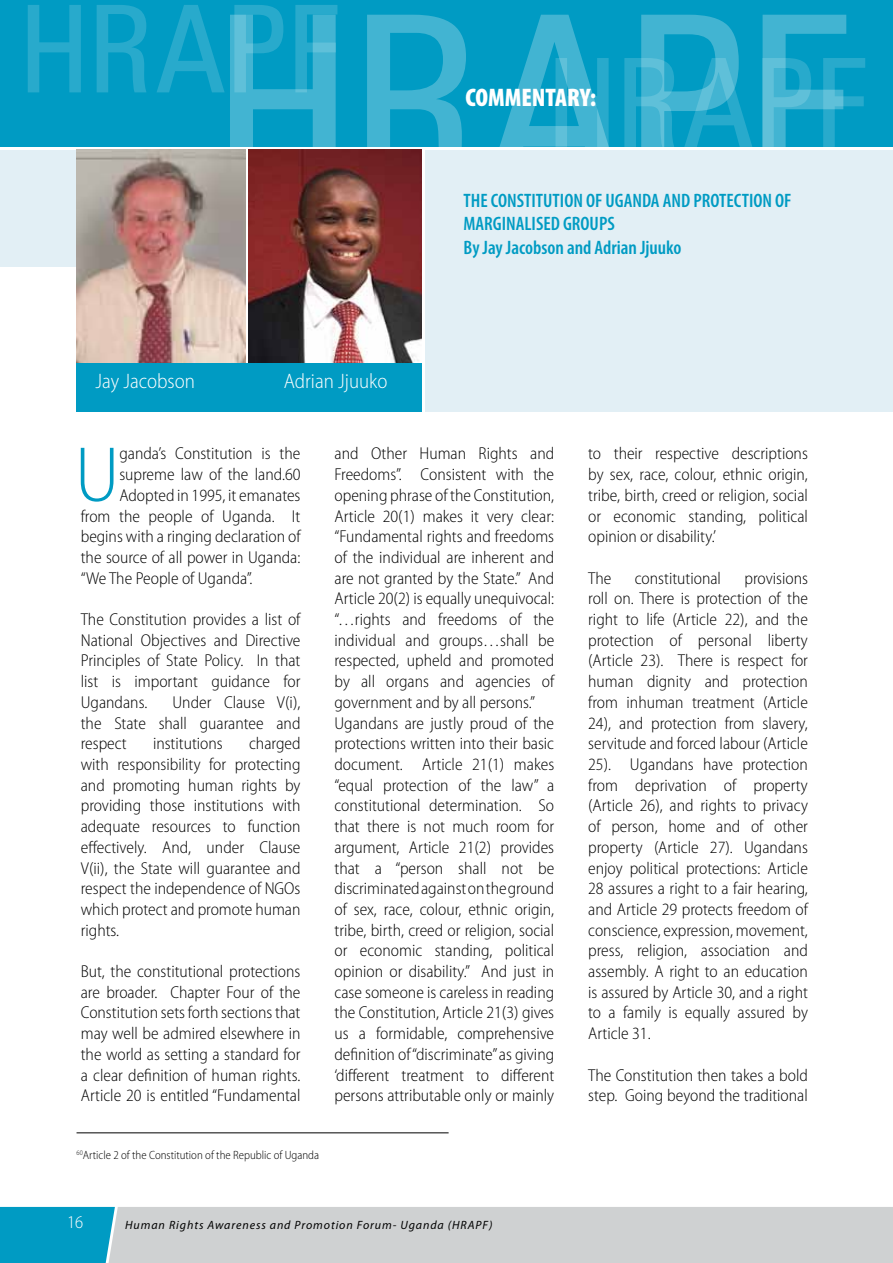
<style>
.page{position:relative;width:893px;height:1263px;background:#fff}
.page>*{position:absolute;margin:0;border:0;box-sizing:border-box;transform-origin:0 0}
.t1{font:300 semi-condensed 78.6px "Myriad Pro";color:#009bc3}
.t2{font:900 condensed 25.5px "Myriad Pro";color:#fff}
.t3{font:300 semi-condensed 21px "Myriad Pro";color:#fff}
.t4{font:600 condensed 19.5px/23.4px "Myriad Pro";color:#009bc3}
.t5{font:300 semi-condensed 18px "Myriad Pro";color:#fff}
.t6{font:300 semi-condensed 17.25px/20.7px "Myriad Pro";color:#000;text-align:justify}
.t7{font:italic 12px "Myriad Pro";letter-spacing:.075em;color:#000}
.t8{font:300 semi-condensed 12px "Myriad Pro";color:#000}
</style>
<div class="page">
<svg style="left:0;top:1207px;width:893px;height:56px;background:#b5cad0"></svg>
<div style="left:0;top:0;width:893px;height:147px;background:#009bc3"></div>
<svg style="left:28px;top:5px;width:309px;height:87px"></svg>
<svg style="left:846px;top:58px;width:19px;height:49px"></svg>
<svg style="left:230px;top:15px;width:616px;height:174px"></svg>
<div style="left:425px;top:150px;width:468px;height:261px;background:#e2eff5"></div>
<div style="left:0;top:150px;width:77px;height:117px;background:#e2eff5"></div>
<hr style="left:77px;top:1132px;width:372px;height:1px;background:#000">
<img style="left:76px;top:150px;width:170px;height:213px">
<img style="left:249px;top:150px;width:173px;height:213px">
<div style="left:76px;top:363px;width:346px;height:48px;background:#009bc3"></div>
<h2 class="t2" style="left:465px;top:84px;width:132px">COMMENTARY:</h2>
<p class="t3" style="left:96px;top:369px;width:101px">Jay Jacobson</p>
<p class="t3" style="left:284px;top:369px;width:105px">Adrian Jjuuko</p>
<p class="t4" style="left:463px;top:189px;width:329px">THE CONSTITUTION OF UGANDA AND PROTECTION OF<br>MARGINALISED GROUPS<br>By Jay Jacobson and Adrian Jjuuko</p>
<h1 class="t1" style="left:75px;top:432px;width:46px">U</h1>
<p class="t6" style="left:119px;top:444px;width:183px">ganda’s Constitution is the</p>
<p class="t6" style="left:119px;top:464px;width:183px">supreme law of the land.60</p>
<p class="t6" style="left:119px;top:485px;width:183px">Adopted in 1995, it emanates</p>
<p class="t6" style="left:81px;top:506px;width:221px">from the people of Uganda. It</p>
<p class="t6" style="left:81px;top:526px;width:221px">begins with a ringing declaration of</p>
<p class="t6" style="left:81px;top:547px;width:221px">the source of all power in Uganda:</p>
<p class="t6" style="left:81px;top:568px;width:173px">“We The People of Uganda”.</p>
<p class="t6" style="left:81px;top:609px;width:221px">The Constitution provides a list of National Objectives and Directive Principles of State Policy. In that list is important guidance for Ugandans.</p>
<p class="t6" style="left:81px;top:692px;width:221px;text-indent:92px">Under Clause V(i), the State shall guarantee and respect</p>
<p class="t6" style="left:81px;top:733px;width:221px;text-indent:168px">charged with responsibility for protecting and promoting human rights by providing those institutions with adequate resources to function effectively. And, under Clause V(ii), the State will guarantee and respect the independence of NGOs which protect and promote human rights.</p>
<p class="t6" style="left:81px;top:961px;width:221px">But, the constitutional protections are broader. Chapter Four of the Constitution sets forth sections that may well be admired elsewhere in the world as setting a standard for a clear definition of human rights.<br>Article 20 is entitled “Fundamental</p>
<p class="t6" style="left:153px;top:733px;width:71px">institutions</p>
<p class="t6" style="left:334px;top:444px;width:221px;text-align:left">and Other Human Rights and Freedoms”. Consistent with the opening phrase of the Constitution, Article 20(1) makes it very clear: “Fundamental rights and freedoms of the individual are inherent and are not granted by the State.” And Article 20(2) is equally unequivocal: “…rights and freedoms of the individual and groups…shall be respected, upheld and promoted by all organs and agencies of government and by all persons.” Ugandans are justly proud of the protections written into their basic document. Article 21(1) makes “equal protection of the law” a constitutional determination. So that there is not much room for argument, Article 21(2) provides that a “person shall not be discriminated against on the ground of sex, race, colour, ethnic origin, tribe, birth, creed or religion, social or economic standing, political opinion or disability.” And just in case someone is careless in reading the Constitution, Article 21(3) gives us a formidable, comprehensive definition of “discriminate” as giving ‘different treatment to different persons attributable only or mainly</p>
<p class="t6" style="left:588px;top:444px;width:221px">to their respective descriptions by sex, race, colour, ethnic origin, tribe, birth, creed or religion, social or economic standing, political opinion or disability.’</p>
<p class="t6" style="left:588px;top:568px;width:25px">The</p>
<p class="t6" style="left:635px;top:568px;width:88px">constitutional</p>
<p class="t6" style="left:588px;top:568px;width:221px;text-indent:156px">provisions roll on. There is protection of the right to life (Article 22), and the protection of personal liberty (Article 23). There is respect for human dignity and protection from inhuman treatment (Article 24), and protection from slavery, servitude and forced labour (Article 25). Ugandans have protection from deprivation of property (Article 26), and rights to privacy of person, home and of other property (Article 27). Ugandans enjoy political protections: Article 28 assures a right to a fair hearing, and Article 29 protects freedom of conscience, expression, movement, press, religion, association and assembly. A right to an education is assured by Article 30, and a right to a family is equally assured by Article 31.</p>
<p class="t6" style="left:588px;top:1065px;width:221px">The Constitution then takes a bold step. Going beyond the traditional</p>
<p class="t8" style="left:77px;top:1148px;width:244px"><sup>60</sup>Article 2 of the Constitution of the Republic of Uganda</p>
<p class="t5" style="left:67px;top:1212px;width:18px">16</p>
<p class="t7" style="left:125px;top:1218px;width:369px">Human Rights Awareness and Promotion Forum- Uganda (HRAPF)</p>
</div>
